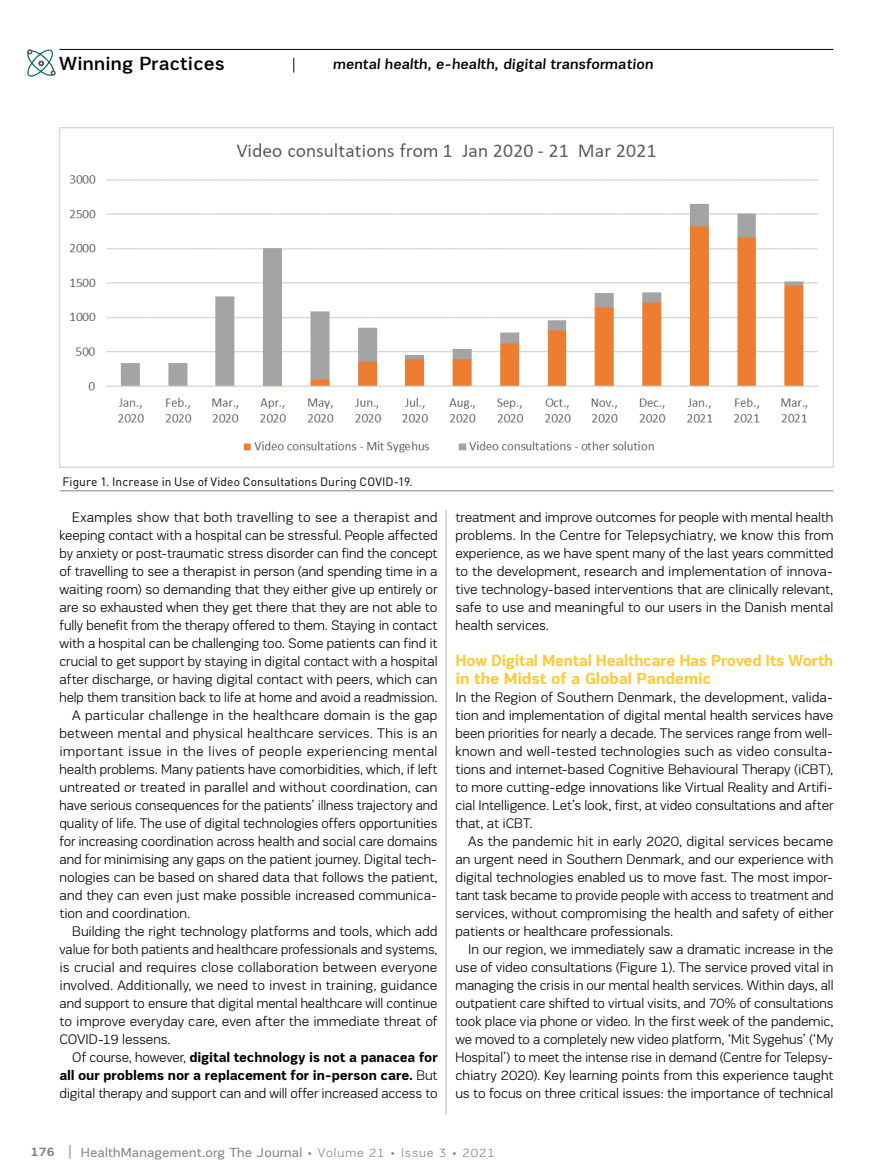
<style>
.page{position:relative;width:893px;height:1174px;background:#fff}
.page>*{position:absolute;margin:0;border:0;box-sizing:border-box;transform-origin:0 0}
.t1{font:500 19.5px "PRC Fidelity";letter-spacing:.01em;color:#000}
.t2{font:700 16.5px/18px "PRC Fidelity";letter-spacing:-.01em;color:#feca36;scale:.96 1}
.t3{font:500 15px "PRC Fidelity";color:#000}
.t4{font:300 14.25px/18px "PRC Fidelity";letter-spacing:-.005em;color:#000;text-align:justify}
.t5{font:300 14.25px "PRC Fidelity";letter-spacing:-.005em;color:#000;scale:.96 1}
.t6{font:700 14.25px "PRC Fidelity";letter-spacing:-.005em;color:#000}
.t7{font:300 14.25px "PRC Fidelity";letter-spacing:.015em;color:#000}
.t8{font:300 14.25px "PRC Fidelity";letter-spacing:.025em;color:#000}
.t9{font:13.5px "PRC Fidelity";letter-spacing:.01em;color:#858584}
.t10{font:700 12.75px "PRC Fidelity";color:#858584}
.t11{font:12px "DIN Pro";letter-spacing:.005em;color:#000}
.s1{font-weight:300}
.s2{font-weight:300;font-size:12.75px}
</style>
<div class="page">
<hr style="left:60px;top:49px;width:773px;height:1px;background:#000">
<svg style="left:70px;top:1145px;width:1px;height:13px"></svg>
<svg style="left:27px;top:49px;width:29px;height:28px"></svg>
<svg style="left:293px;top:58px;width:1px;height:14px"></svg>
<hr style="left:446px;top:510px;width:1px;height:604px;background:#b3b2b2">
<hr style="left:60px;top:490px;width:773px;height:1px;background:#858584">
<img style="left:60px;top:128px;width:773px;height:340px">
<div style="left:452px;top:151px;width:5px;height:8px;background:#fff"></div>
<hr style="left:569px;top:151px;width:4px;height:10px;background:#fff">
<h1 class="t1" style="left:59px;top:52px;width:167px">Winning Practices</h1>
<p class="t3" style="left:333px;top:56px;width:323px">mental health, e-health, digital transformation</p>
<p class="t11" style="left:62px;top:474px;width:352px">Figure 1. Increase in Use of Video Consultations During COVID-19.</p>
<p class="t7" style="left:72px;top:510px;width:367px">Examples show that both travelling to see a therapist and</p>
<p class="t4" style="left:60px;top:526px;width:379px">keeping contact with a hospital can be stressful. People affected</p>
<p class="t4" style="left:60px;top:544px;width:379px">by anxiety or post-traumatic stress disorder can find the concept</p>
<p class="t4" style="left:60px;top:562px;width:379px">of travelling to see a therapist in person (and spending time in a</p>
<p class="t4" style="left:60px;top:580px;width:379px">waiting room) so demanding that they either give up entirely or</p>
<p class="t4" style="left:60px;top:598px;width:379px">are so exhausted when they get there that they are not able to</p>
<p class="t4" style="left:60px;top:616px;width:379px">fully benefit from the therapy offered to them. Staying in contact</p>
<p class="t4" style="left:60px;top:634px;width:379px">with a hospital can be challenging too. Some patients can find it</p>
<p class="t4" style="left:60px;top:652px;width:379px">crucial to get support by staying in digital contact with a hospital</p>
<p class="t4" style="left:60px;top:670px;width:379px">after discharge, or having digital contact with peers, which can</p>
<p class="t5" style="left:60px;top:690px;width:395px">help them transition back to life at home and avoid a readmission.</p>
<p class="t7" style="left:72px;top:708px;width:367px">A particular challenge in the healthcare domain is the gap</p>
<p class="t4" style="left:60px;top:724px;width:379px">between mental and physical healthcare services. This is an</p>
<p class="t8" style="left:60px;top:744px;width:379px">important issue in the lives of people experiencing mental</p>
<p class="t4" style="left:60px;top:760px;width:379px">health problems. Many patients have comorbidities, which, if left</p>
<p class="t4" style="left:60px;top:778px;width:379px">untreated or treated in parallel and without coordination, can</p>
<p class="t4" style="left:60px;top:796px;width:379px">have serious consequences for the patients’ illness trajectory and</p>
<p class="t4" style="left:60px;top:814px;width:379px">quality of life. The use of digital technologies offers opportunities</p>
<p class="t4" style="left:60px;top:832px;width:379px">for increasing coordination across health and social care domains</p>
<p class="t4" style="left:60px;top:850px;width:379px">and for minimising any gaps on the patient journey. Digital tech-</p>
<p class="t4" style="left:60px;top:868px;width:379px">nologies can be based on shared data that follows the patient,</p>
<p class="t4" style="left:60px;top:886px;width:379px">and they can even just make possible increased communica-</p>
<p class="t4" style="left:60px;top:904px;width:132px">tion and coordination.</p>
<p class="t4" style="left:72px;top:922px;width:367px">Building the right technology platforms and tools, which add</p>
<p class="t5" style="left:60px;top:942px;width:395px">value for both patients and healthcare professionals and systems,</p>
<p class="t4" style="left:60px;top:958px;width:379px">is crucial and requires close collaboration between everyone</p>
<p class="t4" style="left:60px;top:976px;width:379px">involved. Additionally, we need to invest in training, guidance</p>
<p class="t4" style="left:60px;top:994px;width:379px">and support to ensure that digital mental healthcare will continue</p>
<p class="t4" style="left:60px;top:1012px;width:379px">to improve everyday care, even after the immediate threat of</p>
<p class="t4" style="left:60px;top:1030px;width:113px">COVID-19 lessens.</p>
<p class="t6" style="left:72px;top:1049px;width:367px"><span class="s1">Of course, however,</span> digital technology is not a panacea for</p>
<p class="t6" style="left:60px;top:1067px;width:379px">all our problems nor a replacement for in-person care. <span class="s1">But</span></p>
<p class="t4" style="left:60px;top:1084px;width:379px">digital therapy and support can and will offer increased access to</p>
<p class="t4" style="left:455px;top:508px;width:380px">treatment and improve outcomes for people with mental health problems. In the Centre for Telepsychiatry, we know this from experience, as we have spent many of the last years committed to the development, research and implementation of innova&shy;tive technology-based interventions that are clinically relevant, safe to use and meaningful to our users in the Danish mental health services.</p>
<p class="t2" style="left:455px;top:651px;width:395px">How Digital Mental Healthcare Has Proved Its Worth in the Midst of a Global Pandemic</p>
<p class="t4" style="left:455px;top:688px;width:379px">In the Region of Southern Denmark, the development, valida&shy;tion and implementation of digital mental health services have been priorities for nearly a decade. The services range from well&shy;known and well-tested technologies such as video consulta&shy;tions and internet-based Cognitive Behavioural Therapy (iCBT), to more cutting-edge innovations like Virtual Reality and Artifi&shy;cial Intelligence. Let’s look, first, at video consultations and after that, at iCBT.</p>
<p class="t4" style="left:455px;top:832px;width:379px;text-indent:13px">As the pandemic hit in early 2020, digital services became an urgent need in Southern Denmark, and our experience with digital technologies enabled us to move fast. The most impor&shy;tant task became to provide people with access to treatment and services, without compromising the health and safety of either patients or healthcare professionals.</p>
<p class="t4" style="left:455px;top:940px;width:379px;text-indent:13px">In our region, we immediately saw a dramatic increase in the use of video consultations (Figure 1). The service proved vital in managing the crisis in our mental health services. Within days, all outpatient care shifted to virtual visits, and 70% of consultations took place via phone or video. In the first week of the pandemic, we moved to a completely new video platform, ‘Mit Sygehus’ (‘My Hospital’) to meet the intense rise in demand (Centre for Telepsy&shy;chiatry 2020). Key learning points from this experience taught us to focus on three critical issues: the importance of technical</p>
<p class="t10" style="left:31px;top:1144px;width:25px">176</p>
<p class="t9" style="left:81px;top:1145px;width:416px">HealthManagement.org The Journal <span class="s2">• Volume 21 • Issue 3 • 2021</span></p>
</div>
